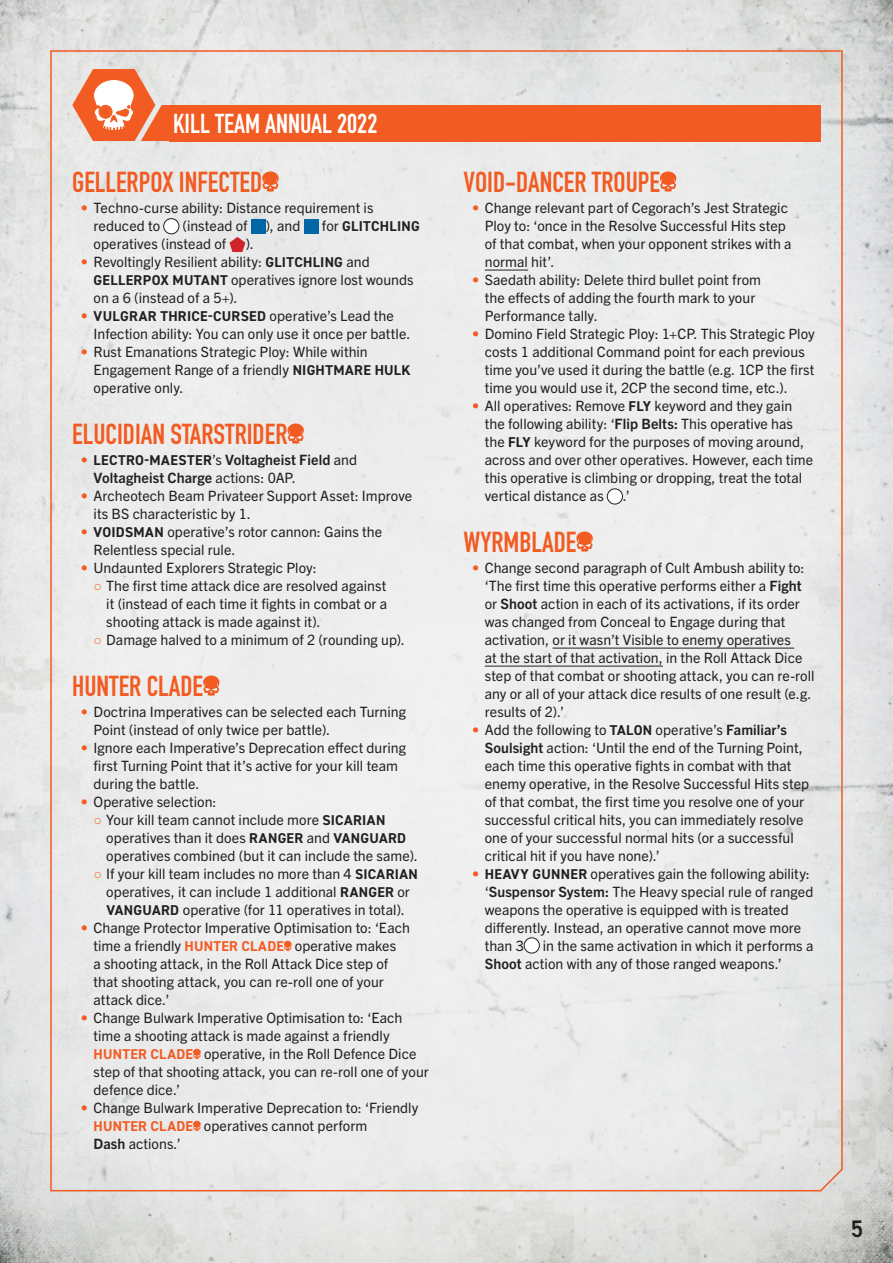
<style>
.page{position:relative;width:893px;height:1263px;background:#fff}
.page>*{position:absolute;margin:0;border:0;box-sizing:border-box;transform-origin:0 0}
._3__Header_KT_FAQ_v2{font:28.5px "DIN Engschrift LT Pro";color:#f25b21}
._8__Section_Header_KT_FAQ_v2{font:27px "DIN Engschrift LT Pro";color:#fff}
.t1{font:600 24px "DIN2014";color:#231f20}
.t2{font:14.25px/18px "Trade Gothic Next LT Pro";letter-spacing:.005em;color:#231f20}
.t3{font:700 14.25px/18px "Trade Gothic Next LT Pro";letter-spacing:.005em;color:#231f20}
.t4{font:700 14.25px "DIN2014";letter-spacing:.02em;color:#231f20}
.s1{color:#f25b21}
.s2{font-family:"Trade Gothic Next LT Pro";font-weight:400}
.s3{font-family:"DIN2014";font-weight:700}
.s4{font-weight:400;color:#f25b21}
.s5{font-family:"DIN2014"}
.s6{font-weight:400}
.s7{font-family:"Arial";color:#f25b21}
.s8{font-family:"DIN2014";font-weight:700;color:#f25b21}
.s9{font-weight:700}
</style>
<div class="page">
<img style="left:0;top:0;width:893px;height:1263px">
<div style="left:50px;top:50px;width:793px;height:1142px;background:#ececec"></div>
<div style="left:169px;top:105px;width:652px;height:36px;background:#f25b21"></div>
<svg style="left:262px;top:171px;width:17px;height:21px"></svg>
<div style="left:164px;top:219px;width:15px;height:15px;background:#fff;border-radius:50%"></div>
<div style="left:163px;top:218px;width:16px;height:16px;border:1px solid #231f20;border-radius:50%"></div>
<div style="left:251px;top:219px;width:15px;height:15px;background:#0166a5"></div>
<div style="left:304px;top:219px;width:15px;height:15px;background:#0166a5"></div>
<svg style="left:229px;top:237px;width:16px;height:15px"></svg>
<svg style="left:287px;top:423px;width:17px;height:21px"></svg>
<svg style="left:203px;top:675px;width:17px;height:21px"></svg>
<svg style="left:284px;top:941px;width:8px;height:10px"></svg>
<svg style="left:193px;top:1049px;width:8px;height:10px"></svg>
<svg style="left:193px;top:1121px;width:8px;height:10px"></svg>
<hr style="left:485px;top:270px;width:43px;height:1px;background:#231f20">
<hr style="left:552px;top:648px;width:242px;height:1px;background:#231f20">
<hr style="left:485px;top:666px;width:178px;height:1px;background:#231f20">
<svg style="left:660px;top:171px;width:16px;height:21px"></svg>
<div style="left:607px;top:489px;width:15px;height:15px;background:#fff;border-radius:50%"></div>
<div style="left:607px;top:489px;width:16px;height:15px;border:1px solid #231f20;border-radius:50%"></div>
<svg style="left:576px;top:531px;width:17px;height:21px"></svg>
<div style="left:524px;top:938px;width:15px;height:15px;background:#fff;border-radius:50%"></div>
<div style="left:524px;top:938px;width:16px;height:15px;border:1px solid #231f20;border-radius:50%"></div>
<svg style="left:72px;top:69px;width:357px;height:72px"></svg>
<p class="_8__Section_Header_KT_FAQ_v2" style="left:173px;top:107px;width:206px">KILL TEAM ANNUAL 2022</p>
<p class="_3__Header_KT_FAQ_v2" style="left:72px;top:165px;width:191px">GELLERPOX INFECTED</p>
<p class="t2" style="left:94px;top:198px;width:281px;text-indent:-13px"><span class="s1">•</span> Techno-curse ability: Distance requirement is reduced to</p>
<p class="t2" style="left:182px;top:216px;width:67px">(instead of</p>
<p class="t2" style="left:266px;top:216px;width:36px">), and</p>
<p class="t4" style="left:322px;top:217px;width:99px"><span class="s2">for</span> GLITCHLING</p>
<p class="t2" style="left:94px;top:234px;width:134px">operatives (instead of</p>
<p class="t2" style="left:245px;top:234px;width:10px">).</p>
<p class="t2" style="left:94px;top:252px;width:322px;text-indent:-13px"><span class="s1">•</span> Revoltingly Resilient ability: <span class="s3">GLITCHLING</span> and<br><span class="s3">GELLERPOX MUTANT</span> operatives ignore lost wounds on a 6 (instead of a 5+).</p>
<p class="t2" style="left:94px;top:306px;width:318px;text-indent:-13px"><span class="s1">•</span> <span class="s3">VULGRAR THRICE-CURSED</span> operative’s Lead the<br>Infection ability: You can only use it once per battle.</p>
<p class="t2" style="left:94px;top:342px;width:319px;text-indent:-13px"><span class="s1">•</span> Rust Emanations Strategic Ploy: While within<br>Engagement Range of a friendly <span class="s3">NIGHTMARE HULK </span>operative only.</p>
<p class="_3__Header_KT_FAQ_v2" style="left:72px;top:417px;width:217px">ELUCIDIAN STARSTRIDER</p>
<p class="t3" style="left:94px;top:450px;width:265px;text-indent:-13px"><span class="s4">•</span> <span class="s5">LECTRO-MAESTER</span><span class="s6">’s</span> Voltagheist Field <span class="s6">and<br></span>Voltagheist Charge <span class="s6">actions: 0AP.</span></p>
<p class="t2" style="left:94px;top:486px;width:320px;text-indent:-13px"><span class="s1">•</span> Archeotech Beam Privateer Support Asset: Improve its BS characteristic by 1.</p>
<p class="t2" style="left:94px;top:522px;width:290px;text-indent:-13px"><span class="s1">•</span> <span class="s3">VOIDSMAN</span> operative’s rotor cannon: Gains the<br>Relentless special rule.</p>
<p class="t2" style="left:81px;top:558px;width:237px"><span class="s1">•</span> Undaunted Explorers Strategic Ploy:</p>
<p class="t2" style="left:106px;top:576px;width:282px;text-align:justify;text-indent:-13px"><span class="s7">○</span> The first time attack dice are resolved against it (instead of each time it fights in combat or a shooting attack is made against it).</p>
<p class="t2" style="left:94px;top:630px;width:313px"><span class="s7">○</span> Damage halved to a minimum of 2 (rounding up).</p>
<p class="_3__Header_KT_FAQ_v2" style="left:72px;top:669px;width:132px">HUNTER CLADE</p>
<p class="t2" style="left:94px;top:702px;width:314px;text-indent:-13px"><span class="s1">•</span> Doctrina Imperatives can be selected each Turning<br>Point (instead of only twice per battle).</p>
<p class="t2" style="left:94px;top:738px;width:314px;text-indent:-13px"><span class="s1">•</span> Ignore each Imperative’s Deprecation effect during first Turning Point that it’s active for your kill team during the battle.</p>
<p class="t2" style="left:81px;top:792px;width:137px"><span class="s1">•</span> Operative selection:</p>
<p class="t2" style="left:106px;top:810px;width:313px;text-indent:-13px"><span class="s7">○</span> Your kill team cannot include more <span class="s3">SICARIAN </span>operatives than it does <span class="s3">RANGER</span> and <span class="s3">VANGUARD </span>operatives combined (but it can include the same).</p>
<p class="t2" style="left:94px;top:864px;width:326px;text-align:center"><span class="s7">○</span> If your kill team includes no more than 4 <span class="s3">SICARIAN </span>operatives, it can include 1 additional <span class="s3">RANGER</span> or<br><span class="s3">VANGUARD</span> operative (for 11 operatives in total).</p>
<p class="t2" style="left:94px;top:918px;width:318px;text-indent:-13px"><span class="s1">•</span> Change Protector Imperative Optimisation to: ‘Each time a friendly <span class="s8">HUNTER CLADE</span> operative makes<br>a shooting attack, in the Roll Attack Dice step of that shooting attack, you can re-roll one of your attack dice.’</p>
<p class="t2" style="left:94px;top:1008px;width:337px;text-indent:-13px"><span class="s1">•</span> Change Bulwark Imperative Optimisation to: ‘Each time a shooting attack is made against a friendly <span class="s8">HUNTER CLADE</span> operative, in the Roll Defence Dice step of that shooting attack, you can re-roll one of your defence dice.’</p>
<p class="t2" style="left:94px;top:1098px;width:326px;text-indent:-13px"><span class="s1">•</span> Change Bulwark Imperative Deprecation to: ‘Friendly<br><span class="s8">HUNTER CLADE</span> operatives cannot perform<br><span class="s9">Dash</span> actions.’</p>
<p class="_3__Header_KT_FAQ_v2" style="left:463px;top:165px;width:198px">VOID-DANCER TROUPE</p>
<p class="t2" style="left:485px;top:198px;width:308px;text-indent:-13px"><span class="s1">•</span> Change relevant part of Cegorach’s Jest Strategic Ploy to: ‘once in the Resolve Successful Hits step of that combat, when your opponent strikes with a normal hit’.</p>
<p class="t2" style="left:485px;top:270px;width:278px;text-indent:-13px"><span class="s1">•</span> Saedath ability: Delete third bullet point from the effects of adding the fourth mark to your<br>Performance tally.</p>
<p class="t2" style="left:485px;top:324px;width:331px;text-indent:-13px"><span class="s1">•</span> Domino Field Strategic Ploy: 1+CP. This Strategic Ploy costs 1 additional Command point for each previous time you’ve used it during the battle (e.g. 1CP the first time you would use it, 2CP the second time, etc.).</p>
<p class="t2" style="left:485px;top:396px;width:330px;text-indent:-13px"><span class="s1">•</span> All operatives: Remove <span class="s3">FLY</span> keyword and they gain the following ability: ‘<span class="s9">Flip Belts:</span> This operative has the <span class="s3">FLY</span> keyword for the purposes of moving around, across and over other operatives. However, each time this operative is climbing or dropping, treat the total vertical distance as</p>
<p class="t2" style="left:623px;top:486px;width:9px">.’</p>
<p class="_3__Header_KT_FAQ_v2" style="left:463px;top:525px;width:114px">WYRMBLADE</p>
<p class="t2" style="left:485px;top:558px;width:331px;text-indent:-13px"><span class="s1">•</span> Change second paragraph of Cult Ambush ability to: ‘The first time this operative performs either a <span class="s9">Fight </span>or <span class="s9">Shoot</span> action in each of its activations, if its order was changed from Conceal to Engage during that activation, or it wasn’t Visible to enemy operatives<br>at the start of that activation, in the Roll Attack Dice step of that combat or shooting attack, you can re-roll any or all of your attack dice results of one result (e.g. results of 2).’</p>
<p class="t2" style="left:485px;top:720px;width:326px;text-indent:-13px"><span class="s1">•</span> Add the following to <span class="s3">TALON</span> operative’s <span class="s9">Familiar’s Soulsight</span> action: ‘Until the end of the Turning Point, each time this operative fights in combat with that enemy operative, in the Resolve Successful Hits step of that combat, the first time you resolve one of your successful critical hits, you can immediately resolve one of your successful normal hits (or a successful critical hit if you have none).’</p>
<p class="t2" style="left:485px;top:864px;width:330px;text-indent:-13px"><span class="s1">•</span> <span class="s3">HEAVY GUNNER</span> operatives gain the following ability: ‘<span class="s9">Suspensor System:</span> The Heavy special rule of ranged weapons the operative is equipped with is treated differently. Instead, an operative cannot move more than 3</p>
<p class="t2" style="left:485px;top:936px;width:330px;text-indent:58px">in the same activation in which it performs a<br><span class="s9">Shoot</span> action with any of those ranged weapons.’</p>
<h3 class="t1" style="left:851px;top:1212px;width:14px">5</h3>
</div>
